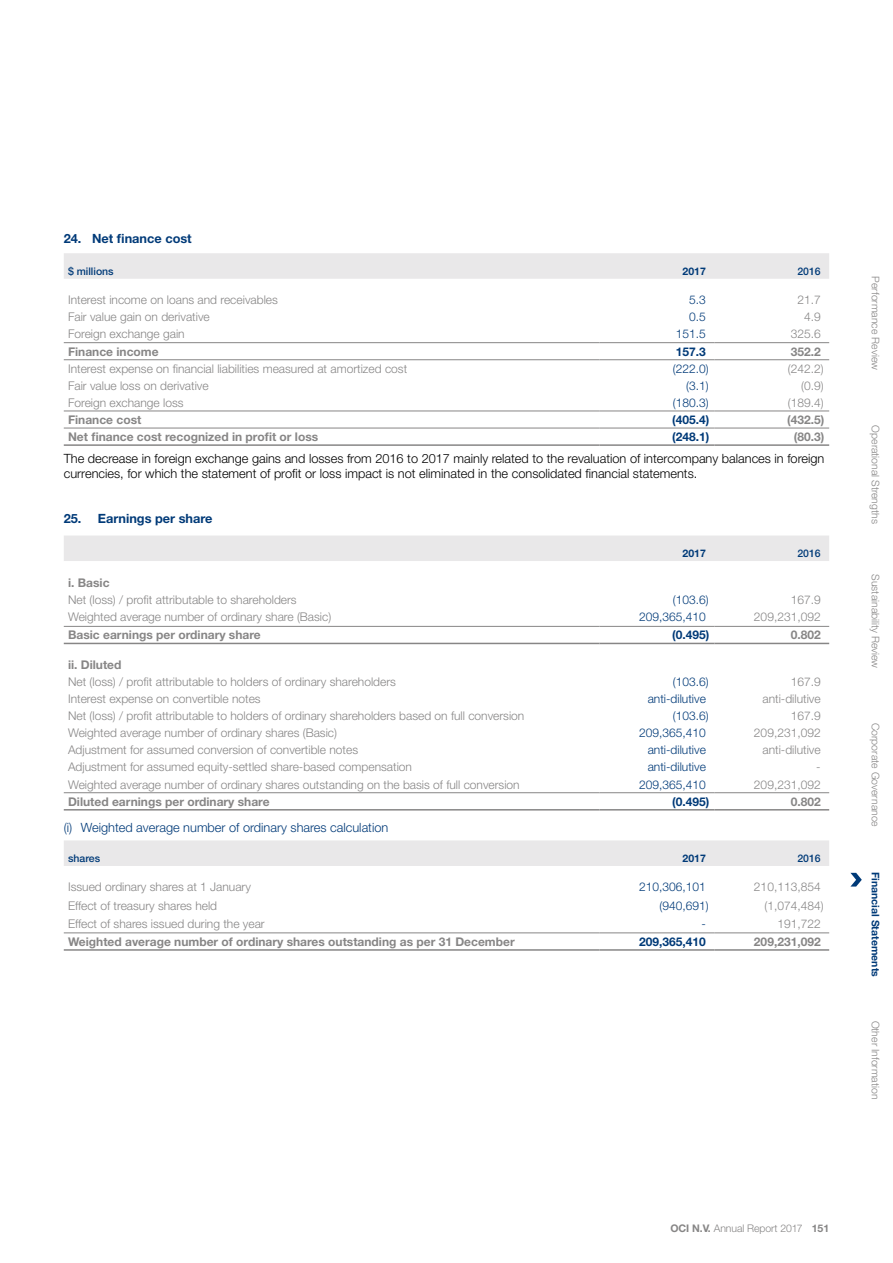
<style>
.page{position:relative;width:893px;height:1263px;background:#fff}
.page>*{position:absolute;margin:0;border:0;box-sizing:border-box;transform-origin:0 0}
.t1{font:300 12.75px/15px "Helvetica Neue LT Std";color:#000}
.t2{font:300 12.75px "Helvetica Neue LT Std";color:#003a78}
.t3{font:700 12.75px "Helvetica Neue LT Std";color:#003a78}
.t4{font:300 12px "Helvetica Neue LT Std";color:#878686}
.t5{font:700 12px "Helvetica Neue LT Std";color:#878686}
.t6{font:300 12px "Helvetica Neue LT Std";color:#003a78}
.t7{font:700 12px "Helvetica Neue LT Std";color:#003a78}
.t8{font:300 10.5px "Helvetica Neue LT Std";color:#878686}
.t9{font:700 10.5px "Helvetica Neue LT Std";color:#003a78}
.t10{font:500 10.5px "Helvetica Neue LT Std";color:#003a78}
.s1{font-weight:700}
</style>
<div class="page">
<svg style="left:850px;top:873px;width:12px;height:13px"></svg>
<div style="left:64px;top:253px;width:765px;height:26px;background:#e9e8e9"></div>
<hr style="left:64px;top:444px;width:536px;height:2px;background:#878686">
<hr style="left:600px;top:444px;width:114px;height:2px;background:#878686">
<hr style="left:714px;top:444px;width:115px;height:2px;background:#878686">
<hr style="left:64px;top:359px;width:536px;height:1px;background:#878686">
<hr style="left:600px;top:359px;width:114px;height:1px;background:#878686">
<hr style="left:714px;top:359px;width:115px;height:1px;background:#878686">
<hr style="left:64px;top:428px;width:536px;height:1px;background:#878686">
<hr style="left:600px;top:428px;width:114px;height:1px;background:#878686">
<hr style="left:714px;top:428px;width:115px;height:1px;background:#878686">
<hr style="left:64px;top:342px;width:536px;height:1px;background:#878686">
<hr style="left:600px;top:342px;width:114px;height:1px;background:#878686">
<hr style="left:714px;top:342px;width:115px;height:1px;background:#878686">
<hr style="left:64px;top:411px;width:536px;height:1px;background:#878686">
<hr style="left:600px;top:411px;width:114px;height:1px;background:#878686">
<hr style="left:714px;top:411px;width:115px;height:1px;background:#878686">
<div style="left:64px;top:535px;width:765px;height:26px;background:#e9e8e9"></div>
<hr style="left:64px;top:643px;width:536px;height:1px;background:#878686">
<hr style="left:600px;top:643px;width:114px;height:1px;background:#878686">
<hr style="left:714px;top:643px;width:115px;height:1px;background:#878686">
<hr style="left:64px;top:792px;width:536px;height:1px;background:#878686">
<hr style="left:600px;top:792px;width:114px;height:1px;background:#878686">
<hr style="left:714px;top:792px;width:115px;height:1px;background:#878686">
<hr style="left:64px;top:626px;width:536px;height:1px;background:#878686">
<hr style="left:600px;top:626px;width:114px;height:1px;background:#878686">
<hr style="left:714px;top:626px;width:115px;height:1px;background:#878686">
<hr style="left:64px;top:809px;width:536px;height:1px;background:#878686">
<hr style="left:600px;top:809px;width:114px;height:1px;background:#878686">
<hr style="left:714px;top:809px;width:115px;height:1px;background:#878686">
<div style="left:64px;top:840px;width:765px;height:26px;background:#e9e8e9"></div>
<hr style="left:64px;top:949px;width:536px;height:2px;background:#878686">
<hr style="left:600px;top:949px;width:114px;height:2px;background:#878686">
<hr style="left:714px;top:949px;width:115px;height:2px;background:#878686">
<hr style="left:64px;top:932px;width:536px;height:1px;background:#878686">
<hr style="left:600px;top:932px;width:114px;height:1px;background:#878686">
<hr style="left:714px;top:932px;width:115px;height:1px;background:#878686">
<p class="t3" style="left:64px;top:231px;width:130px">24. Net finance cost</p>
<p class="t10" style="left:68px;top:264px;width:47px">$ millions</p>
<p class="t9" style="left:682px;top:264px;width:25px">2017</p>
<p class="t10" style="left:797px;top:264px;width:25px">2016</p>
<p class="t4" style="left:68px;top:293px;width:211px">Interest income on loans and receivables</p>
<p class="t6" style="left:689px;top:293px;width:18px">5.3</p>
<p class="t4" style="left:797px;top:293px;width:25px">21.7</p>
<p class="t4" style="left:68px;top:310px;width:143px">Fair value gain on derivative</p>
<p class="t6" style="left:689px;top:310px;width:18px">0.5</p>
<p class="t4" style="left:804px;top:310px;width:18px">4.9</p>
<p class="t4" style="left:68px;top:327px;width:118px">Foreign exchange gain</p>
<p class="t6" style="left:676px;top:327px;width:32px">151.5</p>
<p class="t4" style="left:791px;top:327px;width:32px">325.6</p>
<p class="t5" style="left:68px;top:344px;width:92px">Finance income</p>
<p class="t7" style="left:676px;top:344px;width:32px">157.3</p>
<p class="t5" style="left:791px;top:344px;width:32px">352.2</p>
<p class="t4" style="left:68px;top:361px;width:341px">Interest expense on financial liabilities measured at amortized cost</p>
<p class="t6" style="left:673px;top:361px;width:37px">(222.0)</p>
<p class="t4" style="left:788px;top:361px;width:37px">(242.2)</p>
<p class="t4" style="left:68px;top:378px;width:142px">Fair value loss on derivative</p>
<p class="t6" style="left:686px;top:378px;width:24px">(3.1)</p>
<p class="t4" style="left:801px;top:378px;width:24px">(0.9)</p>
<p class="t4" style="left:68px;top:395px;width:117px">Foreign exchange loss</p>
<p class="t6" style="left:673px;top:395px;width:37px">(180.3)</p>
<p class="t4" style="left:788px;top:395px;width:37px">(189.4)</p>
<p class="t5" style="left:68px;top:412px;width:75px">Finance cost</p>
<p class="t7" style="left:672px;top:412px;width:39px">(405.4)</p>
<p class="t5" style="left:787px;top:412px;width:39px">(432.5)</p>
<p class="t5" style="left:68px;top:429px;width:252px">Net finance cost recognized in profit or loss</p>
<p class="t7" style="left:672px;top:429px;width:39px">(248.1)</p>
<p class="t5" style="left:794px;top:429px;width:32px">(80.3)</p>
<p class="t1" style="left:64px;top:451px;width:762px">The decrease in foreign exchange gains and losses from 2016 to 2017 mainly related to the revaluation of intercompany balances in foreign currencies, for which the statement of profit or loss impact is not eliminated in the consolidated financial statements.</p>
<p class="t3" style="left:64px;top:511px;width:150px">25. Earnings per share</p>
<p class="t9" style="left:682px;top:546px;width:25px">2017</p>
<p class="t10" style="left:797px;top:547px;width:25px">2016</p>
<p class="t5" style="left:68px;top:575px;width:43px">i. Basic</p>
<p class="t4" style="left:68px;top:592px;width:230px">Net (loss) / profit attributable to shareholders</p>
<p class="t6" style="left:673px;top:592px;width:37px">(103.6)</p>
<p class="t4" style="left:791px;top:592px;width:32px">167.9</p>
<p class="t4" style="left:68px;top:610px;width:265px">Weighted average number of ordinary share (Basic)</p>
<p class="t6" style="left:639px;top:610px;width:68px">209,365,410</p>
<p class="t4" style="left:754px;top:610px;width:68px">209,231,092</p>
<p class="t5" style="left:68px;top:627px;width:194px">Basic earnings per ordinary share</p>
<p class="t7" style="left:672px;top:627px;width:39px">(0.495)</p>
<p class="t5" style="left:791px;top:627px;width:32px">0.802</p>
<p class="t5" style="left:68px;top:657px;width:55px">ii. Diluted</p>
<p class="t4" style="left:68px;top:674px;width:329px">Net (loss) / profit attributable to holders of ordinary shareholders</p>
<p class="t6" style="left:673px;top:674px;width:37px">(103.6)</p>
<p class="t4" style="left:791px;top:674px;width:32px">167.9</p>
<p class="t4" style="left:68px;top:691px;width:194px">Interest expense on convertible notes</p>
<p class="t6" style="left:648px;top:691px;width:60px">anti-dilutive</p>
<p class="t4" style="left:762px;top:691px;width:60px">anti-dilutive</p>
<p class="t4" style="left:68px;top:709px;width:458px">Net (loss) / profit attributable to holders of ordinary shareholders based on full conversion</p>
<p class="t6" style="left:673px;top:709px;width:37px">(103.6)</p>
<p class="t4" style="left:791px;top:709px;width:32px">167.9</p>
<p class="t4" style="left:68px;top:726px;width:270px">Weighted average number of ordinary shares (Basic)</p>
<p class="t6" style="left:639px;top:726px;width:68px">209,365,410</p>
<p class="t4" style="left:754px;top:726px;width:68px">209,231,092</p>
<p class="t4" style="left:68px;top:743px;width:292px">Adjustment for assumed conversion of convertible notes</p>
<p class="t6" style="left:648px;top:743px;width:60px">anti-dilutive</p>
<p class="t4" style="left:762px;top:743px;width:60px">anti-dilutive</p>
<p class="t4" style="left:68px;top:760px;width:346px">Adjustment for assumed equity-settled share-based compensation</p>
<p class="t6" style="left:648px;top:760px;width:60px">anti-dilutive</p>
<p class="t4" style="left:816px;top:760px;width:6px">-</p>
<p class="t4" style="left:68px;top:777px;width:453px">Weighted average number of ordinary shares outstanding on the basis of full conversion</p>
<p class="t6" style="left:639px;top:777px;width:68px">209,365,410</p>
<p class="t4" style="left:754px;top:777px;width:68px">209,231,092</p>
<p class="t5" style="left:68px;top:794px;width:203px">Diluted earnings per ordinary share</p>
<p class="t7" style="left:672px;top:794px;width:39px">(0.495)</p>
<p class="t5" style="left:791px;top:794px;width:32px">0.802</p>
<p class="t2" style="left:64px;top:820px;width:326px">(i) Weighted average number of ordinary shares calculation</p>
<p class="t10" style="left:68px;top:852px;width:34px">shares</p>
<p class="t9" style="left:682px;top:851px;width:25px">2017</p>
<p class="t10" style="left:797px;top:852px;width:25px">2016</p>
<p class="t4" style="left:68px;top:880px;width:184px">Issued ordinary shares at 1 January</p>
<p class="t6" style="left:639px;top:880px;width:68px">210,306,101</p>
<p class="t4" style="left:754px;top:880px;width:68px">210,113,854</p>
<p class="t4" style="left:68px;top:898px;width:151px">Effect of treasury shares held</p>
<p class="t6" style="left:660px;top:898px;width:51px">(940,691)</p>
<p class="t4" style="left:764px;top:898px;width:61px">(1,074,484)</p>
<p class="t4" style="left:68px;top:916px;width:198px">Effect of shares issued during the year</p>
<p class="t6" style="left:701px;top:916px;width:6px">-</p>
<p class="t4" style="left:777px;top:916px;width:45px">191,722</p>
<p class="t5" style="left:68px;top:934px;width:448px">Weighted average number of ordinary shares outstanding as per 31 December</p>
<p class="t7" style="left:639px;top:934px;width:68px">209,365,410</p>
<p class="t5" style="left:754px;top:934px;width:68px">209,231,092</p>
<p class="t8" style="left:882px;top:276px;width:95px;rotate:90deg">Performance Review</p>
<p class="t8" style="left:882px;top:425px;width:100px;rotate:90deg">Operational Strengths</p>
<p class="t8" style="left:882px;top:574px;width:96px;rotate:90deg">Sustainability Review</p>
<p class="t8" style="left:882px;top:723px;width:105px;rotate:90deg">Corporate Governance</p>
<p class="t9" style="left:882px;top:872px;width:107px;rotate:90deg">Financial Statements</p>
<p class="t8" style="left:882px;top:1020px;width:80px;rotate:90deg">Other Information</p>
<p class="t8" style="left:670px;top:1222px;width:160px"><span class="s1">OCI N.V.</span> Annual Report 2017 <span class="s1">151</span></p>
</div>
